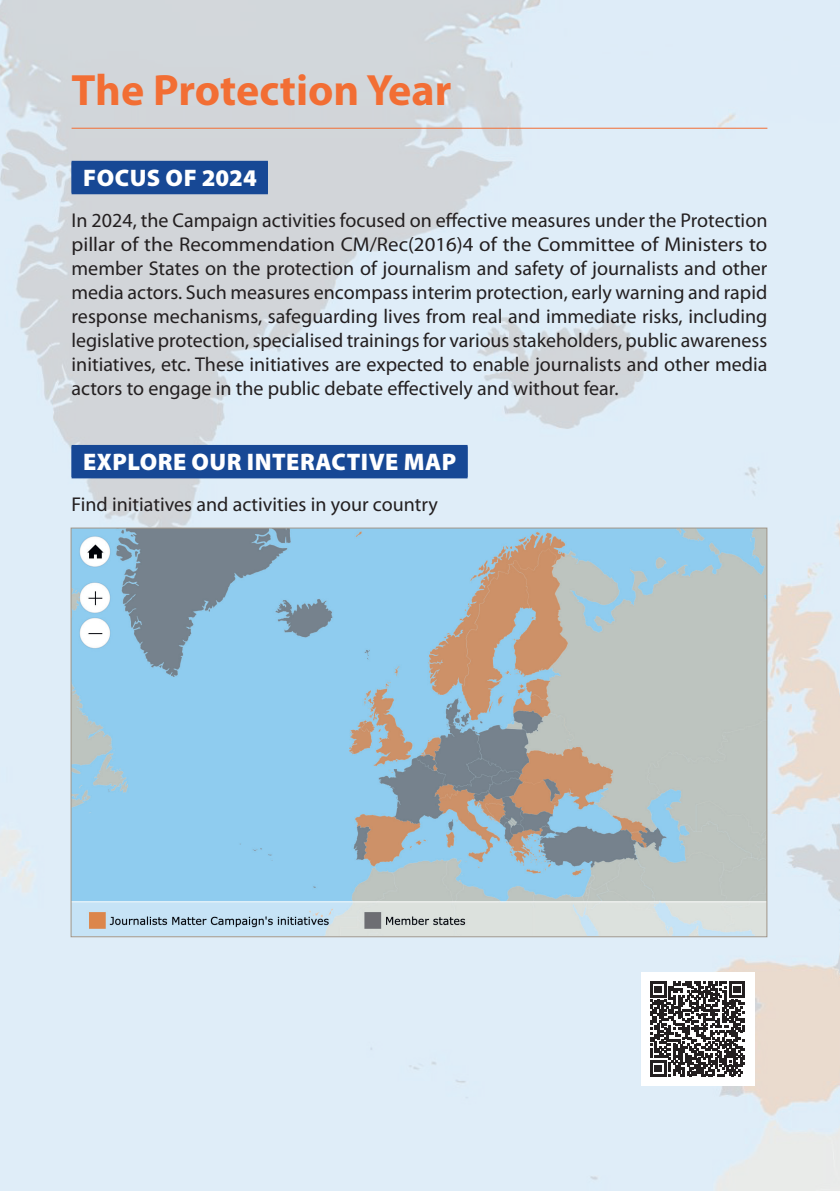
<style>
.page{position:relative;width:840px;height:1191px;background:#fff}
.page>*{position:absolute;margin:0;border:0;box-sizing:border-box;transform-origin:0 0}
.t1{font:700 44px "Myriad Pro";color:#f26e34}
.t2{font:900 24px "Myriad Pro";letter-spacing:.02em;color:#fff}
.t3{font:20px/24px "Myriad Pro";color:#231f20;text-align:justify}
</style>
<div class="page">
<img style="left:0;top:0;width:839px;height:1191px">
<hr style="left:72px;top:128px;width:695px;height:1px;background:#f26e34">
<div style="left:72px;top:162px;width:196px;height:32px;background:#174895"></div>
<div style="left:72px;top:161px;width:196px;height:32px;background:#174895"></div>
<div style="left:72px;top:446px;width:395px;height:32px;background:#174895"></div>
<div style="left:72px;top:445px;width:395px;height:32px;background:#174895"></div>
<img style="left:72px;top:529px;width:693px;height:406px">
<div style="left:640px;top:972px;width:114px;height:113px;background:#fff"></div>
<svg style="left:650px;top:981px;width:94px;height:95px"></svg>
<h1 class="t1" style="left:72px;top:61px;width:381px">The Protection Year</h1>
<p class="t2" style="left:83px;top:162px;width:175px">FOCUS OF 2024</p>
<p class="t3" style="left:72px;top:208px;width:697px">In 2024, the Campaign activities focused on effective measures under the Protection pillar of the Recommendation CM/Rec(2016)4 of the Committee of Ministers to member States on the protection of journalism and safety of journalists and other media actors. Such measures encompass interim protection, early warning and rapid response mechanisms, safeguarding lives from real and immediate risks, including legislative protection, specialised trainings for various stakeholders, public awareness initiatives, etc. These initiatives are expected to enable journalists and other media actors to engage in the public debate effectively and without fear.</p>
<p class="t2" style="left:83px;top:446px;width:374px">EXPLORE OUR INTERACTIVE MAP</p>
<p class="t3" style="left:72px;top:492px;width:367px">Find initiatives and activities in your country</p>
</div>
